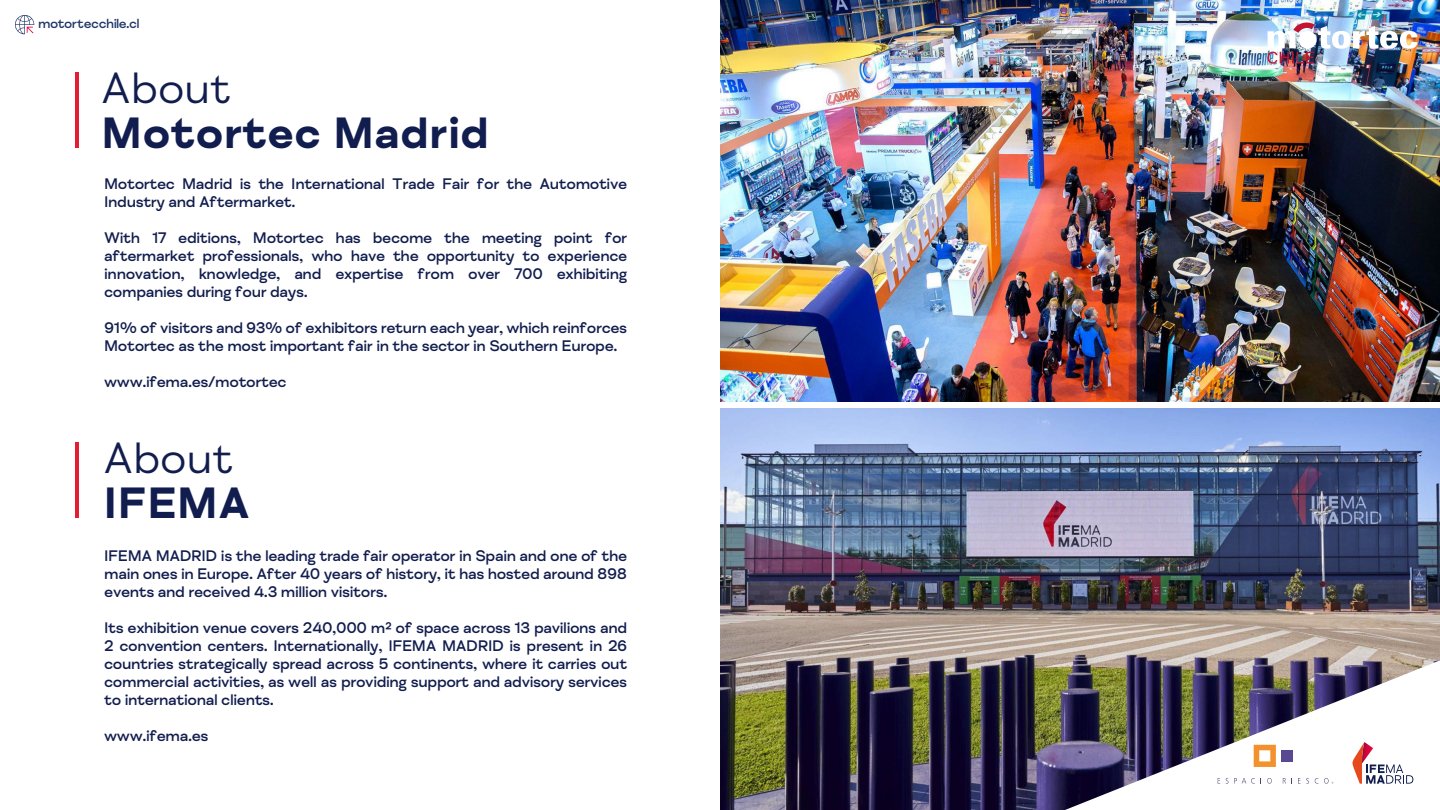
<style>
.page{position:relative;width:1440px;height:810px;background:#fff}
.page>*{position:absolute;margin:0;border:0;box-sizing:border-box;transform-origin:0 0}
.t1{font:700 45px "FS Meridian";color:#111d4e}
.t2{font:45px "FS Meridian";color:#111d4e}
.t3{font:500 15.75px/18px "FS Meridian";letter-spacing:-.025em;color:#111d4e;text-align:justify}
.t4{font:500 13.5px "FS Meridian";letter-spacing:-.025em;color:#203768}
</style>
<div class="page">
<img style="left:720px;top:409px;width:720px;height:401px">
<img style="left:720px;top:0;width:720px;height:401px">
<svg style="left:15px;top:15px;width:19px;height:19px"></svg>
<img style="left:1268px;top:20px;width:150px;height:44px">
<hr style="left:75px;top:72px;width:4px;height:76px;background:#e41d32">
<hr style="left:75px;top:442px;width:4px;height:76px;background:#e41d32">
<img style="left:1065px;top:660px;width:375px;height:150px">
<svg style="left:1352px;top:742px;width:61px;height:42px"></svg>
<div style="left:1281px;top:750px;width:11px;height:11px;background:#594990"></div>
<svg style="left:1226px;top:778px;width:29px;height:6px"></svg>
<svg style="left:1261px;top:778px;width:11px;height:6px"></svg>
<svg style="left:1218px;top:778px;width:2px;height:6px"></svg>
<svg style="left:1298px;top:778px;width:11px;height:6px"></svg>
<svg style="left:1315px;top:778px;width:3px;height:6px"></svg>
<svg style="left:1324px;top:778px;width:9px;height:6px"></svg>
<svg style="left:1283px;top:778px;width:9px;height:6px"></svg>
<svg style="left:1254px;top:745px;width:22px;height:22px"></svg>
<p class="t4" style="left:38px;top:16px;width:103px">motortecchile.cl</p>
<h1 class="t2" style="left:101px;top:63px;width:131px">About</h1>
<h1 class="t1" style="left:101px;top:106px;width:389px">Motortec Madrid</h1>
<p class="t3" style="left:104px;top:175px;width:525px">Motortec Madrid is the International Trade Fair for the Automotive<br>Industry and Aftermarket.</p>
<p class="t3" style="left:104px;top:229px;width:525px">With 17 editions, Motortec has become the meeting point for aftermarket professionals, who have the opportunity to experience innovation, knowledge, and expertise from over 700 exhibiting companies during four days.</p>
<p class="t3" style="left:104px;top:319px;width:525px">91% of visitors and 93% of exhibitors return each year, which reinforces<br>Motortec as the most important fair in the sector in Southern Europe.</p>
<p class="t3" style="left:104px;top:373px;width:184px">www.ifema.es/motortec</p>
<h1 class="t2" style="left:104px;top:433px;width:131px">About</h1>
<h1 class="t1" style="left:104px;top:476px;width:148px">IFEMA</h1>
<p class="t3" style="left:104px;top:547px;width:525px">IFEMA MADRID is the leading trade fair operator in Spain and one of the main ones in Europe. After 40 years of history, it has hosted around 898 events and received 4.3 million visitors.</p>
<p class="t3" style="left:104px;top:619px;width:525px">Its exhibition venue covers 240,000 m² of space across 13 pavilions and 2 convention centers. Internationally, IFEMA MADRID is present in 26 countries strategically spread across 5 continents, where it carries out commercial activities, as well as providing support and advisory services to international clients.</p>
<p class="t3" style="left:104px;top:727px;width:106px">www.ifema.es</p>
</div>
